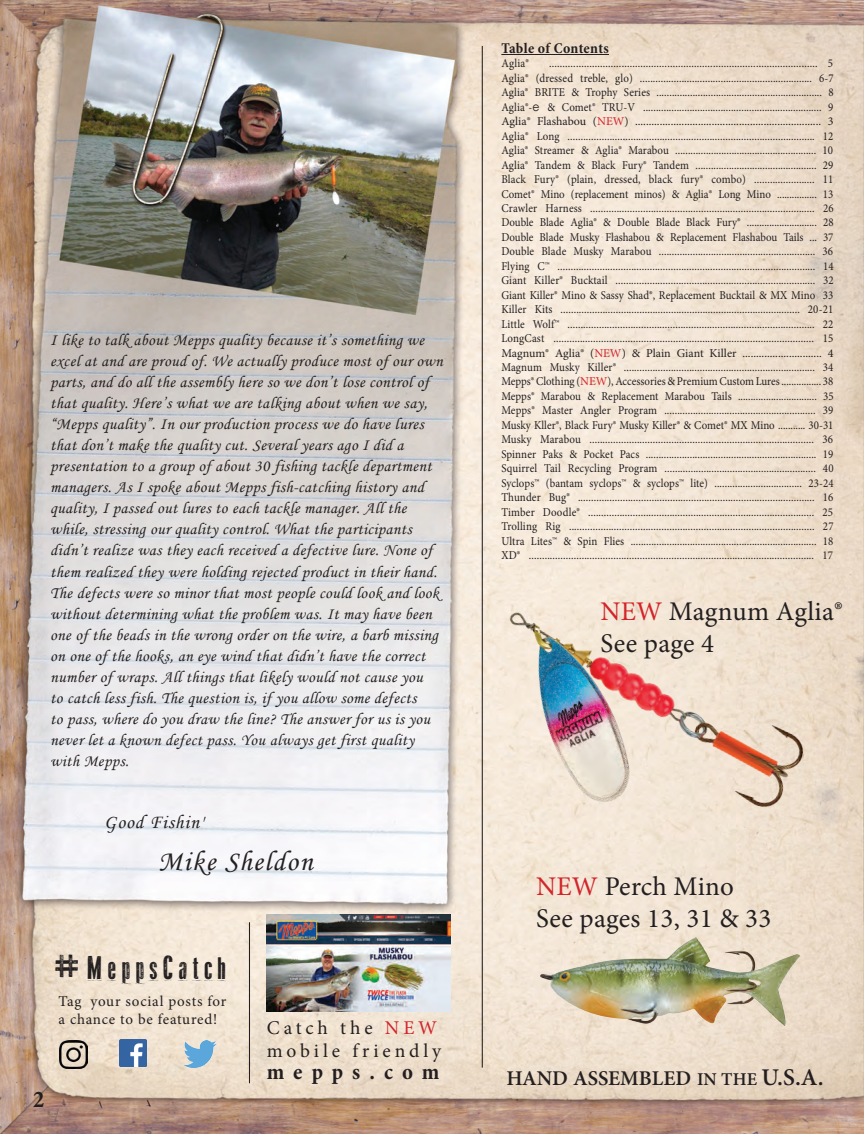
<style>
.page{position:relative;width:864px;height:1134px;background:#fff}
.page>*{position:absolute;margin:0;border:0;box-sizing:border-box;transform-origin:0 0}
.t1{font:33px "Odd Press";letter-spacing:.15em;color:#231f20}
.t2{font:28.5px "Monotype Corsiva";letter-spacing:.05em;color:#231f20}
.t3{font:27px/32.4px "Minion Pro";letter-spacing:.01em;color:#231f20}
.t4{font:700 condensed 24px "Minion Pro";color:#231f20}
.t5{font:700 condensed 22.5px "Minion Pro";letter-spacing:.4em;color:#231f20}
.t6{font:600 21px "Minion Pro";color:#231f20}
.t7{font:19.5px/22.5px "Minion Pro";letter-spacing:.2em;color:#231f20}
.t8{font:19.5px "Monotype Corsiva";letter-spacing:.05em;color:#231f20}
.t9{font:16.5px/21px "Monotype Corsiva";letter-spacing:.025em;color:#231f20}
.t10{font:15px/18px "Minion Pro";letter-spacing:.045em;color:#231f20}
.t11{font:700 condensed 15px "Minion Pro";letter-spacing:.02em;color:#231f20}
.t12{font:12px/14.4px "Minion Pro";letter-spacing:.015em;color:#231f20;text-align:justify;scale:.91 1}
.s1{color:#d3242a}
.s2{font-family:"Century Gothic"}
.s3{font-size:18px}
.s4{font-size:24px}
</style>
<div class="page">
<img style="left:0;top:0;width:864px;height:1134px">
<img style="left:465px;top:607px;width:356px;height:245px">
<img style="left:540px;top:937px;width:259px;height:89px">
<hr style="left:482px;top:46px;width:1px;height:1022px;background:#231f20">
<hr style="left:249px;top:922px;width:1px;height:161px;background:#231f20">
<hr style="left:501px;top:54px;width:108px;height:1px;background:#231f20">
<img style="left:267px;top:915px;width:183px;height:96px">
<img style="left:119px;top:1039px;width:27px;height:27px">
<img style="left:60px;top:1041px;width:28px;height:28px">
<img style="left:184px;top:1041px;width:32px;height:26px">
<p class="t9" style="left:50px;top:330px;width:394px">I like to talk about Mepps quality because it’s something we excel at and are proud of. We actually produce most of our own parts, and do all the assembly here so we don’t lose control of that quality. Here’s what we are talking about when we say, “Mepps quality”. In our production process we do have lures that don’t make the quality cut. Several years ago I did a presentation to a group of about 30 fishing tackle department managers. As I spoke about Mepps fish-catching history and quality, I passed out lures to each tackle manager. All the while, stressing our quality control. What the participants didn’t realize was they each received a defective lure. None of them realized they were holding rejected product in their hand.<br>The defects were so minor that most people could look and look without determining what the problem was. It may have been one of the beads in the wrong order on the wire, a barb missing on one of the hooks, an eye wind that didn’t have the correct number of wraps. All things that likely would not cause you<br>to catch less fish. The question is, if you allow some defects<br>to pass, where do you draw the line? The answer for us is you never let a known defect pass. You always get first quality with Mepps.</p>
<h3 class="t8" style="left:104px;top:811px;width:100px">Good Fishin'</h3>
<h2 class="t2" style="left:158px;top:844px;width:156px">Mike Sheldon</h2>
<h1 class="t1" style="left:52px;top:949px;width:176px">#MeppsCatch</h1>
<p class="t10" style="left:59px;top:992px;width:169px">Tag your social posts for a chance to be featured!</p>
<h3 class="t4" style="left:33px;top:1083px;width:13px">2</h3>
<h3 class="t7" style="left:267px;top:1017px;width:176px">Catch the <span class="s1">NEW </span>mobile friendly</h3>
<h3 class="t5" style="left:267px;top:1056px;width:174px">mepps.com</h3>
<p class="t11" style="left:501px;top:38px;width:109px">Table of Contents</p>
<p class="t12" style="left:501px;top:56px;width:32px">Aglia®</p>
<p class="t12" style="left:501px;top:56px;width:367px;text-indent:48px">.................................................................................................... 5<br>Aglia® (dressed treble, glo) .................................................................. 6-7<br>Aglia® BRITE &amp; Trophy Series ................................................................ 8<br>Aglia®-<span class="s2">e</span> &amp; Comet® TRU-V ..................................................................... 9<br>Aglia® Flashabou (<span class="s1">NEW</span>) .................................................................... 3<br>Aglia® Long .............................................................................................. 12<br>Aglia® Streamer &amp; Aglia® Marabou ....................................................... 10<br>Aglia® Tandem &amp; Black Fury® Tandem ............................................... 29<br>Black Fury® (plain, dressed, black fury® combo) ....................... 11<br>Comet® Mino (replacement minos) &amp; Aglia® Long Mino ................ 13<br>Crawler Harness ..................................................................................... 26<br>Double Blade Aglia® &amp; Double Blade Black Fury® ............................ 28<br>Double Blade Musky Flashabou &amp; Replacement Flashabou Tails ... 37<br>Double Blade Musky Marabou ............................................................ 36<br>Flying C™ .................................................................................................. 14<br>Giant Killer® Bucktail ............................................................................ 32<br>Giant Killer® Mino &amp; Sassy Shad®, Replacement Bucktail &amp; MX Mino 33<br>Killer Kits ........................................................................................... 20-21<br>Little Wolf™ .............................................................................................. 22<br>LongCast .................................................................................................. 15<br>Magnum® Aglia® (<span class="s1">NEW</span>) &amp; Plain Giant Killer ............................. 4<br>Magnum Musky Killer® ......................................................................... 34<br>Mepps® Clothing (<span class="s1">NEW</span>), Accessories &amp; Premium Custom Lures ................ 38<br>Mepps® Marabou &amp; Replacement Marabou Tails ............................... 35<br>Mepps® Master Angler Program .......................................................... 39<br>Musky Kller®, Black Fury® Musky Killer® &amp; Comet® MX Mino ........... 30-31<br>Musky Marabou ..................................................................................... 36<br>Spinner Paks &amp; Pocket Pacs .................................................................. 19<br>Squirrel Tail Recycling Program .......................................................... 40<br>Syclops™ (bantam syclops™ &amp; syclops™ lite) .................................. 23-24<br>Thunder Bug® .......................................................................................... 16<br>Timber Doodle® ...................................................................................... 25<br>Trolling Rig ............................................................................................. 27<br>Ultra Lites™ &amp; Spin Flies ........................................................................ 18<br>XD® ............................................................................................................ 17</p>
<h3 class="t3" style="left:600px;top:595px;width:244px"><span class="s1">NEW</span> Magnum Aglia®<br>See page 4</h3>
<h3 class="t3" style="left:536px;top:870px;width:237px"><span class="s1">NEW</span> Perch Mino<br>See pages 13, 31 &amp; 33</h3>
<h3 class="t6" style="left:507px;top:1064px;width:319px">HAND ASSEMBLED <span class="s3">IN THE</span> <span class="s4">U.S.A.</span></h3>
</div>
